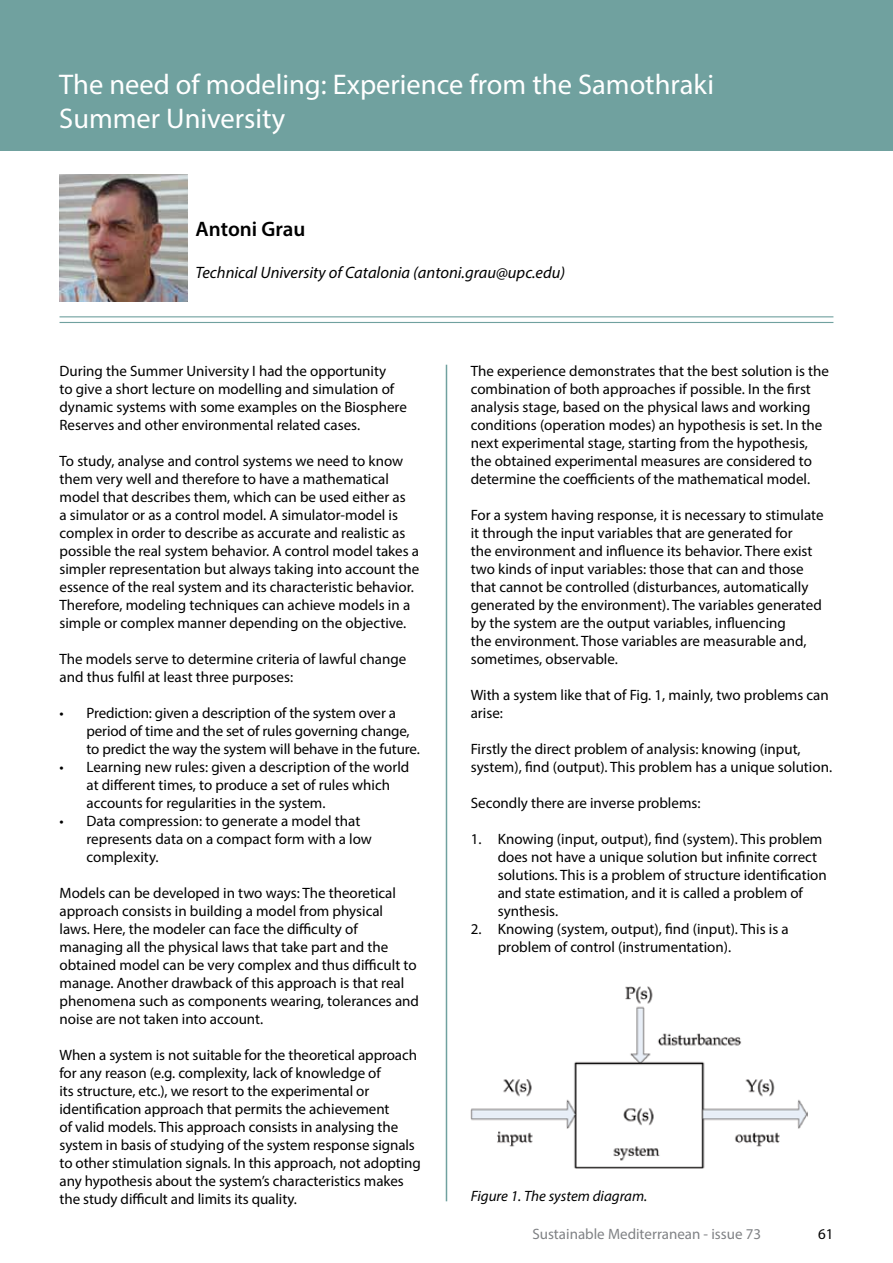
<style>
.page{position:relative;width:893px;height:1263px;background:#fff}
.page>*{position:absolute;margin:0;border:0;box-sizing:border-box;transform-origin:0 0}
.t1{font:28.5px/34.2px "Myriad Pro";color:#fff}
.t2{font:600 21px "Myriad Pro";letter-spacing:-.005em;color:#000}
.t3{font:italic 16.5px "Myriad Pro";color:#000}
.t4{font:15px/18px "Myriad Pro";color:#000}
.t5{font:15px "Myriad Pro";color:#808285}
.t6{font:italic 15px "Myriad Pro";color:#000}
</style>
<div class="page">
<div style="left:0;top:0;width:893px;height:151px;background:#70a19f"></div>
<hr style="left:446px;top:365px;width:1px;height:836px;background:#70a19f">
<hr style="left:60px;top:316px;width:773px;height:1px;background:#70a19f">
<hr style="left:60px;top:322px;width:773px;height:1px;background:#70a19f">
<img style="left:60px;top:174px;width:127px;height:128px">
<img style="left:471px;top:986px;width:337px;height:183px">
<h1 class="t1" style="left:59px;top:67px;width:656px">The need of modeling: Experience from the Samothraki<br>Summer University</h1>
<h2 class="t2" style="left:196px;top:215px;width:111px">Antoni Grau</h2>
<p class="t3" style="left:196px;top:262px;width:371px">Technical University of Catalonia (antoni.grau@upc.edu)</p>
<p class="t4" style="left:60px;top:362px;width:349px">During the Summer University I had the opportunity<br>to give a short lecture on modelling and simulation of dynamic systems with some examples on the Biosphere Reserves and other environmental related cases.</p>
<p class="t4" style="left:60px;top:452px;width:361px">To study, analyse and control systems we need to know them very well and therefore to have a mathematical model that describes them, which can be used either as<br>a simulator or as a control model. A simulator-model is complex in order to describe as accurate and realistic as possible the real system behavior. A control model takes a simpler representation but always taking into account the essence of the real system and its characteristic behavior.<br>Therefore, modeling techniques can achieve models in a simple or complex manner depending on the objective.</p>
<p class="t4" style="left:60px;top:650px;width:348px">The models serve to determine criteria of lawful change and thus fulfil at least three purposes:</p>
<p class="t4" style="left:87px;top:704px;width:335px;text-indent:-27px">• Prediction: given a description of the system over a period of time and the set of rules governing change, to predict the way the system will behave in the future.</p>
<p class="t4" style="left:87px;top:758px;width:324px;text-indent:-27px">• Learning new rules: given a description of the world at different times, to produce a set of rules which accounts for regularities in the system.</p>
<p class="t4" style="left:87px;top:812px;width:287px;text-indent:-27px">• Data compression: to generate a model that represents data on a compact form with a low complexity.</p>
<p class="t4" style="left:60px;top:884px;width:361px">Models can be developed in two ways: The theoretical approach consists in building a model from physical<br>laws. Here, the modeler can face the difficulty of managing all the physical laws that take part and the obtained model can be very complex and thus difficult to manage. Another drawback of this approach is that real phenomena such as components wearing, tolerances and noise are not taken into account.</p>
<p class="t4" style="left:60px;top:1046px;width:363px">When a system is not suitable for the theoretical approach for any reason (e.g. complexity, lack of knowledge of<br>its structure, etc.), we resort to the experimental or identification approach that permits the achievement<br>of valid models. This approach consists in analysing the system in basis of studying of the system response signals to other stimulation signals. In this approach, not adopting any hypothesis about the system’s characteristics makes the study difficult and limits its quality.</p>
<p class="t4" style="left:471px;top:362px;width:360px">The experience demonstrates that the best solution is the combination of both approaches if possible. In the first analysis stage, based on the physical laws and working conditions (operation modes) an hypothesis is set. In the next experimental stage, starting from the hypothesis, the obtained experimental measures are considered to determine the coefficients of the mathematical model.</p>
<p class="t4" style="left:471px;top:506px;width:354px">For a system having response, it is necessary to stimulate it through the input variables that are generated for<br>the environment and influence its behavior. There exist two kinds of input variables: those that can and those that cannot be controlled (disturbances, automatically generated by the environment). The variables generated by the system are the output variables, influencing<br>the environment. Those variables are measurable and, sometimes, observable.</p>
<p class="t4" style="left:471px;top:686px;width:360px">With a system like that of Fig. 1, mainly, two problems can arise:</p>
<p class="t4" style="left:471px;top:740px;width:363px">Firstly the direct problem of analysis: knowing (input, system), find (output). This problem has a unique solution.</p>
<p class="t4" style="left:471px;top:794px;width:231px">Secondly there are inverse problems:</p>
<p class="t4" style="left:498px;top:830px;width:331px;text-indent:-27px">1. Knowing (input, output), find (system). This problem does not have a unique solution but infinite correct solutions. This is a problem of structure identification and state estimation, and it is called a problem of synthesis.</p>
<p class="t4" style="left:498px;top:920px;width:293px;text-indent:-27px">2. Knowing (system, output), find (input). This is a problem of control (instrumentation).</p>
<p class="t6" style="left:471px;top:1187px;width:178px">Figure 1. The system diagram.</p>
<p class="t5" style="left:532px;top:1224px;width:230px">Sustainable Mediterranean - issue 73</p>
<p class="t4" style="left:818px;top:1224px;width:17px">61</p>
</div>
